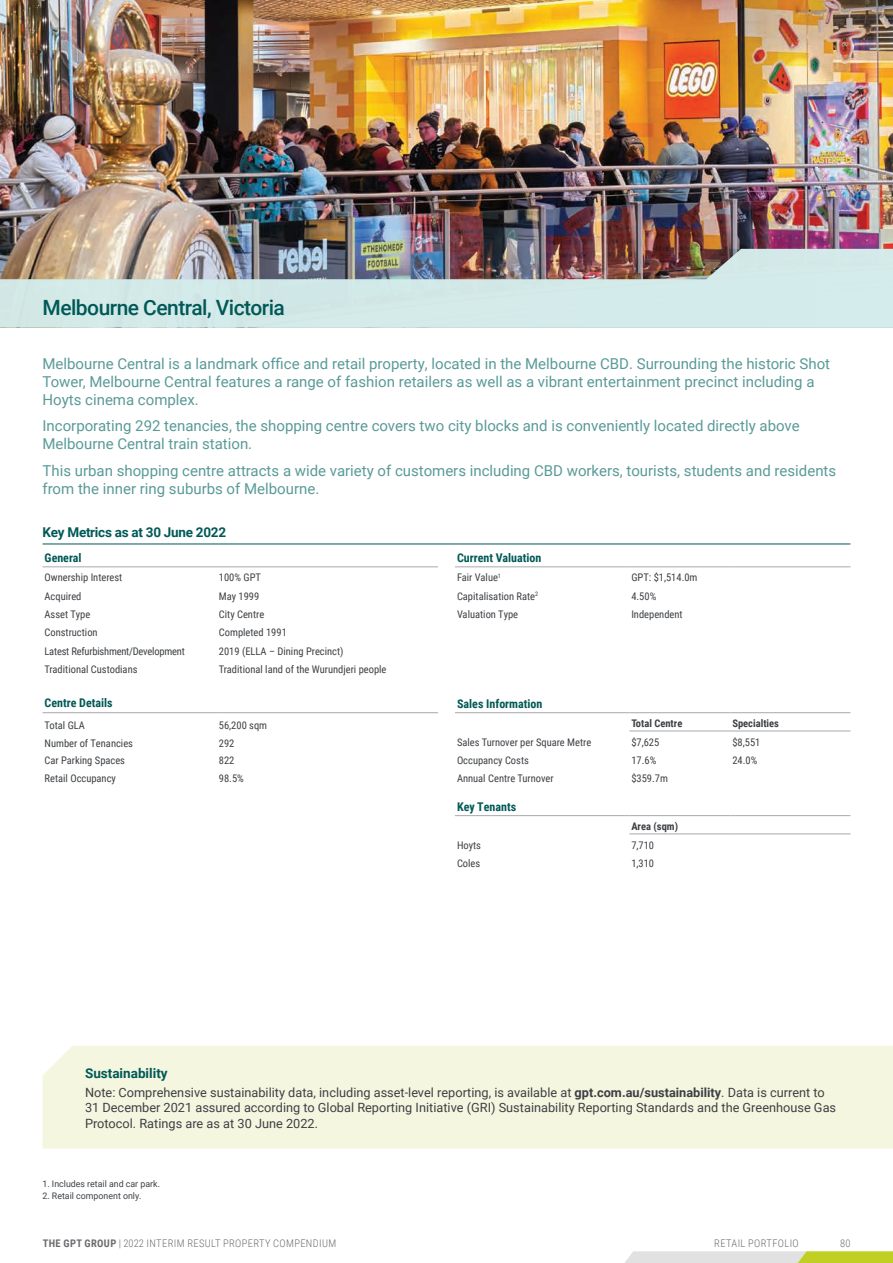
<style>
.page{position:relative;width:893px;height:1263px;background:#fff}
.page>*{position:absolute;margin:0;border:0;box-sizing:border-box;transform-origin:0 0}
.t1{font:500 21px "Roboto";letter-spacing:-.025em;color:#005957}
.t2{font:15px/18px "Roboto";color:#599a98}
.t3{font:700 13.5px "Roboto";letter-spacing:-.02em;color:#005957}
.t4{font:700 13.5px "Roboto";color:#005957}
.t5{font:12.75px/15.3px "Roboto";color:#3d4044}
.t6{font:700 12px "Roboto Condensed";color:#005957}
.t7{font:10.5px "Roboto Condensed";color:#3d4044}
.t8{font:300 10.5px "Roboto Condensed";letter-spacing:.035em;color:#6c6d70}
.t9{font:10.5px "Roboto Condensed";letter-spacing:-.02em;color:#3d4044}
.t10{font:700 10.5px "Roboto Condensed";color:#3d4044}
.t11{font:9px "Roboto";color:#3d4044}
.s1{font-weight:700}
</style>
<div class="page">
<img style="left:1px;top:0;width:892px;height:249px">
<img style="left:1px;top:249px;width:892px;height:79px">
<img style="left:0;top:0;width:1px;height:1263px">
<hr style="left:43px;top:544px;width:807px;height:1px;background:#005957">
<hr style="left:43px;top:712px;width:174px;height:1px;background:#a8a9ad">
<hr style="left:217px;top:712px;width:221px;height:1px;background:#a8a9ad">
<hr style="left:43px;top:567px;width:174px;height:1px;background:#a8a9ad">
<hr style="left:217px;top:567px;width:221px;height:1px;background:#a8a9ad">
<hr style="left:455px;top:567px;width:174px;height:1px;background:#a8a9ad">
<hr style="left:629px;top:567px;width:101px;height:1px;background:#a8a9ad">
<hr style="left:730px;top:567px;width:120px;height:1px;background:#a8a9ad">
<hr style="left:455px;top:712px;width:174px;height:1px;background:#a8a9ad">
<hr style="left:629px;top:712px;width:101px;height:1px;background:#a8a9ad">
<hr style="left:730px;top:712px;width:120px;height:1px;background:#a8a9ad">
<hr style="left:455px;top:815px;width:174px;height:1px;background:#a8a9ad">
<hr style="left:629px;top:815px;width:101px;height:1px;background:#a8a9ad">
<hr style="left:730px;top:815px;width:120px;height:1px;background:#a8a9ad">
<hr style="left:629px;top:834px;width:101px;height:1px;background:#a8a9ad">
<hr style="left:730px;top:834px;width:120px;height:1px;background:#a8a9ad">
<hr style="left:629px;top:731px;width:101px;height:1px;background:#a8a9ad">
<hr style="left:730px;top:731px;width:120px;height:1px;background:#a8a9ad">
<div style="left:43px;top:1046px;width:850px;height:102px;background:#f5f6e0"></div>
<svg style="left:625px;top:1251px;width:268px;height:12px;background:#d7dba3"></svg>
<h1 class="t1" style="left:43px;top:292px;width:244px">Melbourne Central, Victoria</h1>
<p class="t2" style="left:43px;top:354px;width:789px">Melbourne Central is a landmark office and retail property, located in the Melbourne CBD. Surrounding the historic Shot<br>Tower, Melbourne Central features a range of fashion retailers as well as a vibrant entertainment precinct including a<br>Hoyts cinema complex.</p>
<p class="t2" style="left:43px;top:416px;width:759px">Incorporating 292 tenancies, the shopping centre covers two city blocks and is conveniently located directly above<br>Melbourne Central train station.</p>
<p class="t2" style="left:43px;top:461px;width:795px">This urban shopping centre attracts a wide variety of customers including CBD workers, tourists, students and residents from the inner ring suburbs of Melbourne.</p>
<p class="t3" style="left:43px;top:523px;width:185px">Key Metrics as at 30 June 2022</p>
<p class="t6" style="left:45px;top:549px;width:38px">General</p>
<p class="t7" style="left:45px;top:570px;width:79px">Ownership Interest</p>
<p class="t7" style="left:219px;top:570px;width:44px">100% GPT</p>
<p class="t7" style="left:45px;top:589px;width:38px">Acquired</p>
<p class="t7" style="left:219px;top:589px;width:42px">May 1999</p>
<p class="t7" style="left:45px;top:607px;width:47px">Asset Type</p>
<p class="t7" style="left:219px;top:607px;width:47px">City Centre</p>
<p class="t7" style="left:45px;top:625px;width:55px">Construction</p>
<p class="t7" style="left:219px;top:625px;width:69px">Completed 1991</p>
<p class="t9" style="left:45px;top:643px;width:142px">Latest Refurbishment/Development</p>
<p class="t7" style="left:219px;top:643px;width:126px">2019 (ELLA – Dining Precinct)</p>
<p class="t7" style="left:45px;top:662px;width:95px">Traditional Custodians</p>
<p class="t7" style="left:219px;top:662px;width:169px">Traditional land of the Wurundjeri people</p>
<p class="t6" style="left:45px;top:695px;width:70px">Centre Details</p>
<p class="t7" style="left:45px;top:718px;width:42px">Total GLA</p>
<p class="t7" style="left:219px;top:718px;width:50px">56,200 sqm</p>
<p class="t7" style="left:45px;top:736px;width:90px">Number of Tenancies</p>
<p class="t7" style="left:219px;top:736px;width:17px">292</p>
<p class="t7" style="left:45px;top:753px;width:82px">Car Parking Spaces</p>
<p class="t7" style="left:219px;top:753px;width:17px">822</p>
<p class="t7" style="left:45px;top:771px;width:73px">Retail Occupancy</p>
<p class="t7" style="left:219px;top:771px;width:26px">98.5%</p>
<p class="t6" style="left:457px;top:549px;width:86px">Current Valuation</p>
<p class="t7" style="left:457px;top:570px;width:45px">Fair Value<sup>1</sup></p>
<p class="t7" style="left:631px;top:570px;width:68px">GPT: $1,514.0m</p>
<p class="t7" style="left:457px;top:589px;width:83px">Capitalisation Rate<sup>2</sup></p>
<p class="t7" style="left:631px;top:589px;width:26px">4.50%</p>
<p class="t7" style="left:457px;top:607px;width:63px">Valuation Type</p>
<p class="t7" style="left:631px;top:607px;width:53px">Independent</p>
<p class="t6" style="left:457px;top:695px;width:87px">Sales Information</p>
<p class="t10" style="left:631px;top:716px;width:53px">Total Centre</p>
<p class="t10" style="left:732px;top:716px;width:48px">Specialties</p>
<p class="t7" style="left:457px;top:734px;width:136px">Sales Turnover per Square Metre</p>
<p class="t7" style="left:631px;top:734px;width:29px">$7,625</p>
<p class="t7" style="left:732px;top:734px;width:29px">$8,551</p>
<p class="t7" style="left:457px;top:753px;width:73px">Occupancy Costs</p>
<p class="t7" style="left:631px;top:753px;width:26px">17.6%</p>
<p class="t7" style="left:732px;top:753px;width:26px">24.0%</p>
<p class="t7" style="left:457px;top:771px;width:98px">Annual Centre Turnover</p>
<p class="t7" style="left:631px;top:771px;width:38px">$359.7m</p>
<p class="t6" style="left:457px;top:799px;width:61px">Key Tenants</p>
<p class="t10" style="left:631px;top:819px;width:48px">Area (sqm)</p>
<p class="t7" style="left:457px;top:837px;width:26px">Hoyts</p>
<p class="t7" style="left:631px;top:837px;width:24px">7,710</p>
<p class="t7" style="left:457px;top:856px;width:25px">Coles</p>
<p class="t7" style="left:631px;top:856px;width:24px">1,310</p>
<p class="t4" style="left:85px;top:1063px;width:84px">Sustainability</p>
<p class="t5" style="left:85px;top:1084px;width:753px">Note: Comprehensive sustainability data, including asset-level reporting, is available at <span class="s1">gpt.com.au/sustainability</span>. Data is current to<br>31 December 2021 assured according to Global Reporting Initiative (GRI) Sustainability Reporting Standards and the Greenhouse Gas<br>Protocol. Ratings are as at 30 June 2022.</p>
<p class="t11" style="left:43px;top:1178px;width:119px">1. Includes retail and car park.</p>
<p class="t11" style="left:43px;top:1190px;width:101px">2. Retail component only.</p>
<p class="t8" style="left:43px;top:1236px;width:295px"><span class="s1">THE GPT GROUP</span> | 2022 INTERIM RESULT PROPERTY COMPENDIUM</p>
<p class="t8" style="left:714px;top:1236px;width:86px">RETAIL PORTFOLIO</p>
<p class="t8" style="left:840px;top:1236px;width:12px">80</p>
</div>
